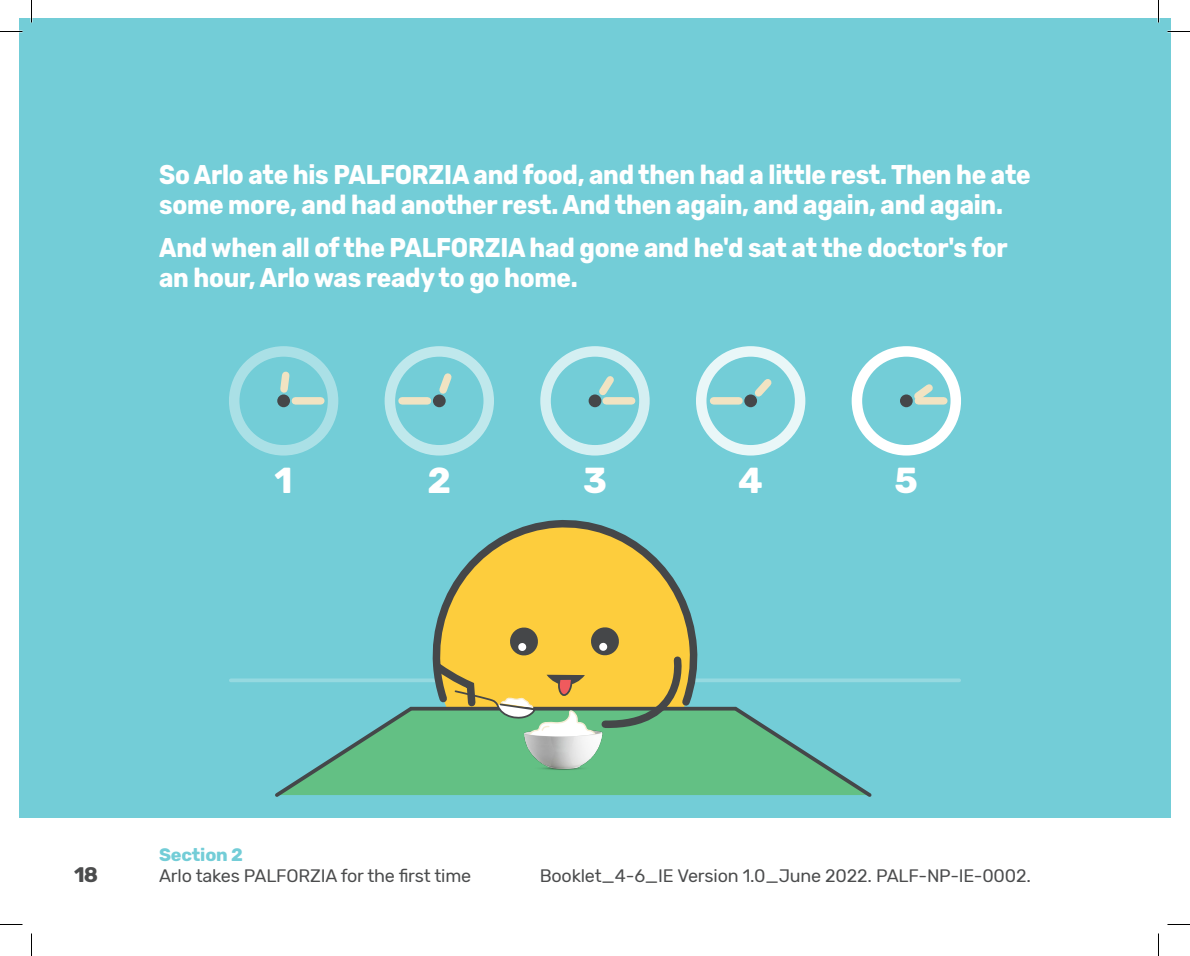
<style>
.page{position:relative;width:1190px;height:956px;background:#fff}
.page>*{position:absolute;margin:0;border:0;box-sizing:border-box;transform-origin:0 0}
.Chapter_Heading{font:700 36px "Rubik";color:#fff}
.Dialogue_Main_Copy{font:700 27px/30px "Rubik";letter-spacing:-.01em;color:#fff;scale:.9 1}
.t1{font:700 21px "Rubik";color:#4b4c4d}
._12pt_Rubik_Regular{font:18px/21px "Rubik";letter-spacing:-.01em;color:#4b4c4d}
.s1{font-weight:700;color:#73cdd7}
</style>
<div class="page">
<div style="left:1158px;top:19px;width:13px;height:799px;background:#73cdd7"></div>
<div style="left:19px;top:19px;width:1139px;height:799px;background:#73cdd7"></div>
<svg style="left:231px;top:678px;width:728px;height:4px;background:#90d7de"></svg>
<svg style="left:275px;top:706px;width:597px;height:91px;fill:#63c084"></svg>
<div style="left:229px;top:346px;width:109px;height:110px;border:10px solid #fff;border-radius:50%"></div>
<div style="left:277px;top:394px;width:13px;height:13px;background:#454749;border-radius:50%"></div>
<svg style="left:278px;top:371px;width:12px;height:26px"></svg>
<div style="left:385px;top:346px;width:109px;height:110px;border:10px solid #fff;border-radius:50%"></div>
<div style="left:433px;top:394px;width:13px;height:13px;background:#454749;border-radius:50%"></div>
<svg style="left:433px;top:373px;width:19px;height:27px"></svg>
<div style="left:540px;top:346px;width:110px;height:110px;border:10px solid #fff;border-radius:50%"></div>
<div style="left:589px;top:394px;width:12px;height:13px;background:#454749;border-radius:50%"></div>
<div style="left:696px;top:346px;width:109px;height:110px;border:10px solid #fff;border-radius:50%"></div>
<svg style="left:744px;top:394px;width:13px;height:13px"></svg>
<div style="left:852px;top:346px;width:109px;height:110px;border:10px solid #fff;border-radius:50%"></div>
<div style="left:900px;top:394px;width:13px;height:13px;background:#454749;border-radius:50%"></div>
<svg style="left:549px;top:520px;width:146px;height:191px"></svg>
<img style="left:513px;top:736px;width:101px;height:42px">
<svg style="left:427px;top:521px;width:260px;height:215px;background:#c3bc60"></svg>
<div style="left:295px;top:397px;width:26px;height:8px;background:#f1e3c2"></div>
<div style="left:402px;top:397px;width:25px;height:8px;background:#f1e3c2"></div>
<svg style="left:592px;top:376px;width:22px;height:26px"></svg>
<svg style="left:748px;top:379px;width:24px;height:24px"></svg>
<svg style="left:907px;top:384px;width:26px;height:23px"></svg>
<div style="left:606px;top:397px;width:26px;height:8px;background:#f1e3c2"></div>
<div style="left:713px;top:397px;width:26px;height:8px;background:#f1e3c2"></div>
<div style="left:918px;top:397px;width:26px;height:8px;background:#f1e3c2"></div>
<hr style="left:1157px;top:0;width:2px;height:23px;background:#fff">
<svg style="left:0;top:31px;width:22px;height:1px"></svg>
<svg style="left:1167px;top:31px;width:23px;height:1px"></svg>
<svg style="left:0;top:924px;width:22px;height:1px"></svg>
<svg style="left:1167px;top:924px;width:23px;height:1px"></svg>
<svg style="left:31px;top:0;width:1px;height:23px"></svg>
<svg style="left:31px;top:933px;width:1px;height:23px"></svg>
<svg style="left:1158px;top:0;width:1px;height:23px"></svg>
<svg style="left:1158px;top:933px;width:1px;height:23px"></svg>
<p class="Dialogue_Main_Copy" style="left:159px;top:161px;width:970px">So Arlo ate his PALFORZIA and food, and then had a little rest. Then he ate some more, and had another rest. And then again, and again, and again.</p>
<p class="Dialogue_Main_Copy" style="left:159px;top:233px;width:944px">And when all of the PALFORZIA had gone and he'd sat at the doctor's for an hour, Arlo was ready to go home.</p>
<p class="Chapter_Heading" style="left:275px;top:459px;width:20px">1</p>
<p class="Chapter_Heading" style="left:427px;top:459px;width:25px">2</p>
<p class="Chapter_Heading" style="left:583px;top:459px;width:25px">3</p>
<p class="Chapter_Heading" style="left:738px;top:459px;width:26px">4</p>
<p class="Chapter_Heading" style="left:894px;top:459px;width:25px">5</p>
<p class="_12pt_Rubik_Regular" style="left:159px;top:845px;width:314px"><span class="s1">Section 2<br></span>Arlo takes PALFORZIA for the first time</p>
<p class="t1" style="left:74px;top:862px;width:26px">18</p>
<p class="_12pt_Rubik_Regular" style="left:540px;top:866px;width:493px">Booklet_4-6_IE Version 1.0_June 2022. PALF-NP-IE-0002.</p>
</div>
